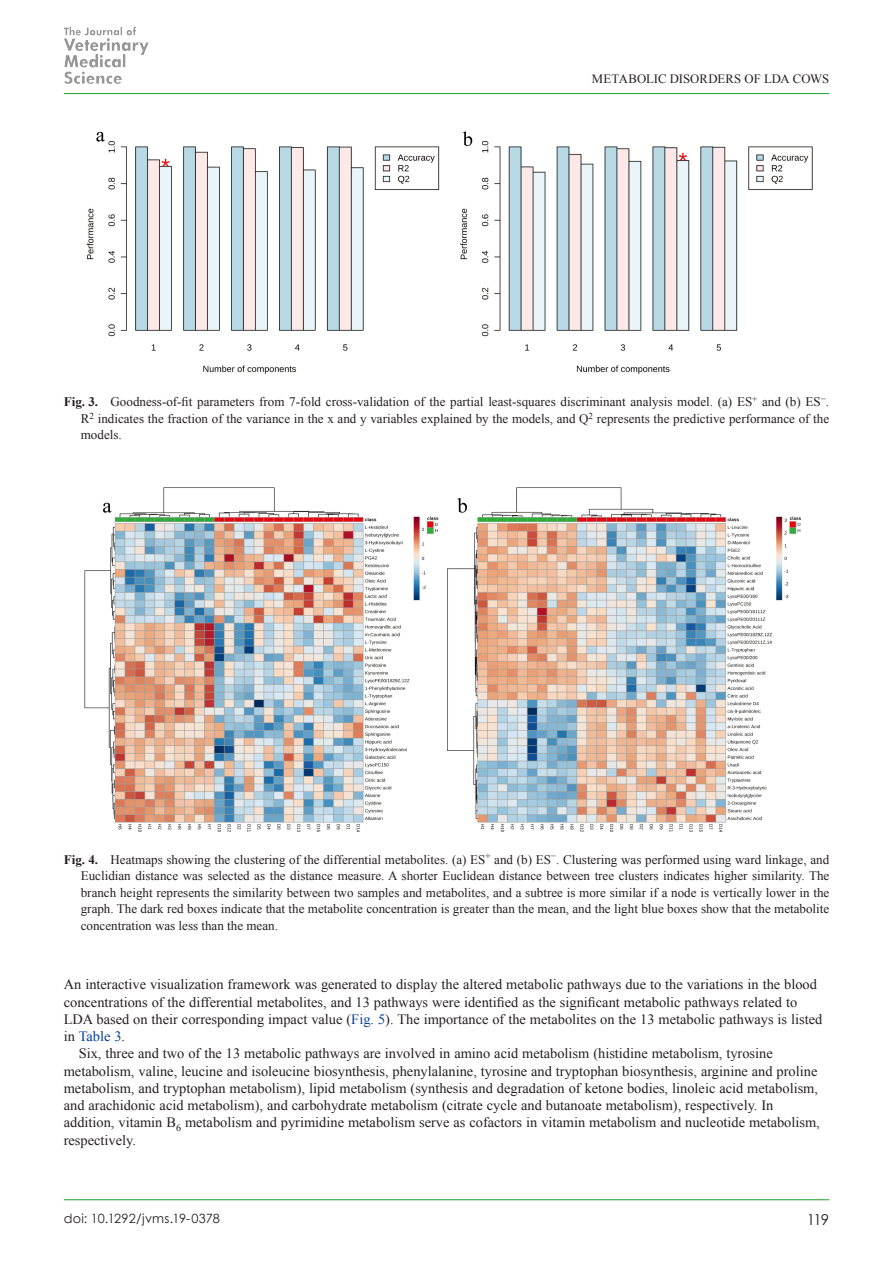
<style>
.page{position:relative;width:893px;height:1263px;background:#fff}
.page>*{position:absolute;margin:0;border:0;box-sizing:border-box;transform-origin:0 0}
.t1{font:15px "Century Gothic";color:#231f20}
.t2{font:14.25px "Times New Roman";color:#231f20}
.t3{font:14.25px "Times New Roman";color:#003f98}
.t4{font:13.05px/16.5px "Times New Roman";color:#231f20;text-align:justify}
.t5{font:12.75px "Times New Roman";color:#231f20}
.t6{font:12.75px "Century Gothic";letter-spacing:.02em;color:#231f20}
.s1{font-weight:700}
.s2{color:#003f98}
.s3{color:#231f20}
</style>
<div class="page">
<img style="left:64px;top:27px;width:74px;height:24px">
<hr style="left:64px;top:93px;width:765px;height:1px;background:#2aa738">
<hr style="left:64px;top:1199px;width:765px;height:1px;background:#2aa738">
<img style="left:86px;top:131px;width:727px;height:243px">
<img style="left:84px;top:487px;width:717px;height:345px">
<p class="t5" style="left:592px;top:70px;width:239px">METABOLIC DISORDERS OF LDA COWS</p>
<p class="t4" style="left:81px;top:393px;width:750px;text-indent:-17px"><span class="s1">Fig. 3.</span> Goodness-of-fit parameters from 7-fold cross-validation of the partial least-squares discriminant analysis model. (a) ES<sup>+</sup> and (b) ES<sup>−</sup>.<br>R<sup>2</sup> indicates the fraction of the variance in the x and y variables explained by the models, and Q<sup>2</sup> represents the predictive performance of the models.</p>
<p class="t4" style="left:81px;top:851px;width:750px;text-indent:-17px"><span class="s1">Fig. 4.</span> Heatmaps showing the clustering of the differential metabolites. (a) ES<sup>+</sup> and (b) ES<sup>−</sup>. Clustering was performed using ward linkage, and Euclidian distance was selected as the distance measure. A shorter Euclidean distance between tree clusters indicates higher similarity. The branch height represents the similarity between two samples and metabolites, and a subtree is more similar if a node is vertically lower in the graph. The dark red boxes indicate that the metabolite concentration is greater than the mean, and the light blue boxes show that the metabolite concentration was less than the mean.</p>
<p class="t2" style="left:64px;top:975px;width:755px">An interactive visualization framework was generated to display the altered metabolic pathways due to the variations in the blood</p>
<p class="t2" style="left:64px;top:992px;width:735px">concentrations of the differential metabolites, and 13 pathways were identified as the significant metabolic pathways related to</p>
<p class="t2" style="left:64px;top:1009px;width:760px">LDA based on their corresponding impact value (<span class="s2">Fig. 5</span>). The importance of the metabolites on the 13 metabolic pathways is listed</p>
<p class="t3" style="left:64px;top:1027px;width:63px"><span class="s3">in</span> Table 3<span class="s3">.</span></p>
<p class="t2" style="left:79px;top:1044px;width:696px">Six, three and two of the 13 metabolic pathways are involved in amino acid metabolism (histidine metabolism, tyrosine</p>
<p class="t2" style="left:64px;top:1061px;width:755px">metabolism, valine, leucine and isoleucine biosynthesis, phenylalanine, tyrosine and tryptophan biosynthesis, arginine and proline</p>
<p class="t2" style="left:64px;top:1078px;width:756px">metabolism, and tryptophan metabolism), lipid metabolism (synthesis and degradation of ketone bodies, linoleic acid metabolism,</p>
<p class="t2" style="left:64px;top:1096px;width:711px">and arachidonic acid metabolism), and carbohydrate metabolism (citrate cycle and butanoate metabolism), respectively. In</p>
<p class="t2" style="left:64px;top:1113px;width:758px">addition, vitamin B<sub>6</sub> metabolism and pyrimidine metabolism serve as cofactors in vitamin metabolism and nucleotide metabolism,</p>
<p class="t2" style="left:64px;top:1130px;width:74px">respectively.</p>
<p class="t6" style="left:64px;top:1209px;width:158px">doi: 10.1292/jvms.19-0378</p>
<p class="t1" style="left:807px;top:1209px;width:24px">119</p>
</div>
